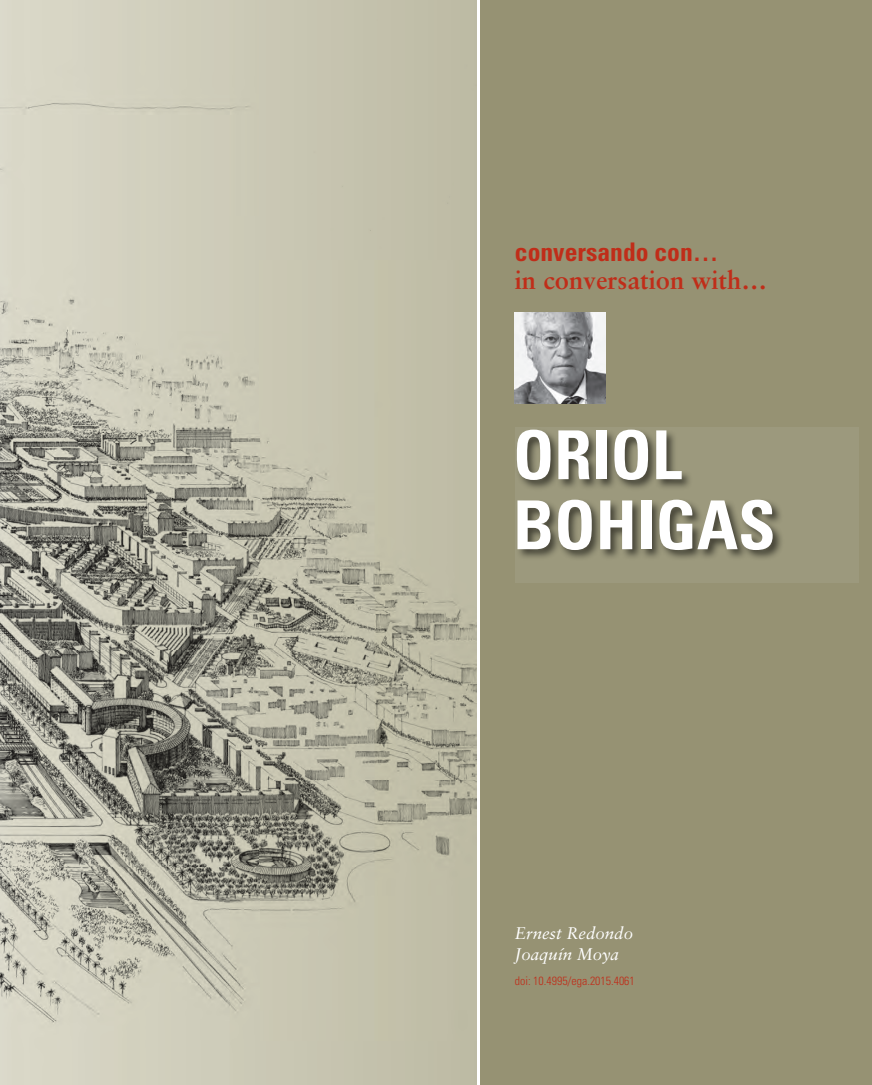
<style>
.page{position:relative;width:872px;height:1085px;background:#fff}
.page>*{position:absolute;margin:0;border:0;box-sizing:border-box;transform-origin:0 0}
.t1{font:700 condensed 67.5px/70px "Univers";color:#fff}
.t2{font:700 25.62px "Sabon";color:#c02d19}
.t3{font:700 condensed 25.62px "Univers";color:#c02d19}
.t4{font:italic 16.88px/20.2px "Sabon";color:#fff}
.t5{font:300 condensed 11.88px "Univers";color:#c02d19}
</style>
<div class="page">
<div style="left:480px;top:0;width:392px;height:1084px;background:#969273"></div>
<img style="left:0;top:0;width:476px;height:1084px">
<img style="left:519px;top:432px;width:262px;height:126px">
<img style="left:515px;top:313px;width:90px;height:90px">
<h2 class="t3" style="left:515px;top:236px;width:205px">conversando con…</h2>
<h2 class="t2" style="left:515px;top:264px;width:254px">in conversation with…</h2>
<h1 class="t1" style="left:513px;top:420px;width:264px">ORIOL<br>BOHIGAS</h1>
<h3 class="t4" style="left:515px;top:923px;width:120px">Ernest Redondo<br>Joaquín Moya</h3>
<p class="t5" style="left:515px;top:973px;width:121px">doi: 10.4995/ega.2015.4061</p>
</div>
